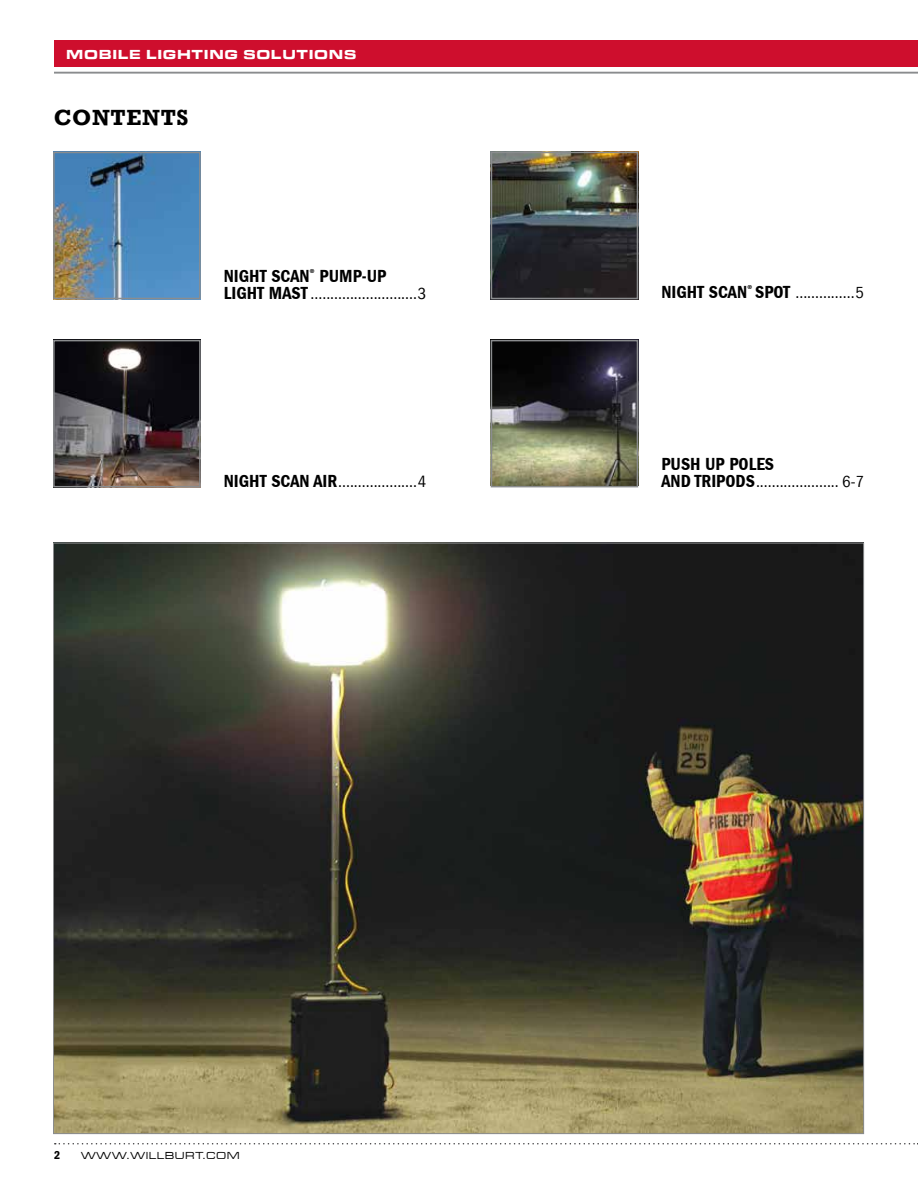
<style>
.page{position:relative;width:918px;height:1188px;background:#fff}
.page>*{position:absolute;margin:0;border:0;box-sizing:border-box;transform-origin:0 0}
.t1{font:700 22.5px "Rockwell";letter-spacing:.03em;color:#000}
.t2{font:600 condensed 18px "ITC Franklin Gothic";color:#000}
.t3{font:condensed 16.5px "Franklin Gothic LT";color:#000}
.t4{font:700 expanded 13.5px "Microgramma Com";letter-spacing:.1em;color:#fff}
.t5{font:600 condensed 12px "ITC Franklin Gothic";color:#000}
.t6{font:500 expanded 10.5px "Microgramma Com";letter-spacing:.1em;color:#000}
.s1{font-family:"ITC Franklin Gothic";font-weight:600;font-size:18px}
</style>
<div class="page">
<img style="left:494px;top:343px;width:141px;height:141px">
<div style="left:491px;top:340px;width:147px;height:147px;border:2px solid #8a8c8e"></div>
<img style="left:56px;top:343px;width:142px;height:141px">
<div style="left:53px;top:340px;width:148px;height:147px;border:2px solid #8a8c8e"></div>
<img style="left:56px;top:155px;width:142px;height:141px">
<div style="left:53px;top:152px;width:148px;height:147px;border:2px solid #8a8c8e"></div>
<div style="left:54px;top:40px;width:864px;height:28px;background:#ce0e2d"></div>
<svg style="left:55px;top:1143px;width:863px;height:1px"></svg>
<hr style="left:54px;top:72px;width:864px;height:1px;background:#8a8c8e">
<img style="left:55px;top:545px;width:807px;height:587px">
<img style="left:494px;top:155px;width:141px;height:141px">
<div style="left:491px;top:152px;width:147px;height:147px;border:2px solid #8a8c8e"></div>
<p class="t4" style="left:67px;top:45px;width:291px">MOBILE LIGHTING SOLUTIONS</p>
<h1 class="t1" style="left:54px;top:103px;width:136px">CONTENTS</h1>
<p class="t2" style="left:224px;top:266px;width:164px">NIGHT SCAN<sup>®</sup> PUMP-UP</p>
<p class="t3" style="left:224px;top:284px;width:204px"><span class="s1">LIGHT MAST</span> ...........................3</p>
<p class="t3" style="left:661px;top:283px;width:204px"><span class="s1">NIGHT SCAN</span><sup>®</sup> <span class="s1">SPOT</span> ...............5</p>
<p class="t3" style="left:224px;top:472px;width:204px"><span class="s1">NIGHT SCAN AIR</span>....................4</p>
<p class="t2" style="left:661px;top:454px;width:114px">PUSH UP POLES</p>
<p class="t3" style="left:661px;top:472px;width:204px"><span class="s1">AND TRIPODS</span>..................... 6-7</p>
<p class="t5" style="left:54px;top:1149px;width:8px">2</p>
<p class="t6" style="left:81px;top:1149px;width:160px">WWW.WILLBURT.COM</p>
</div>
